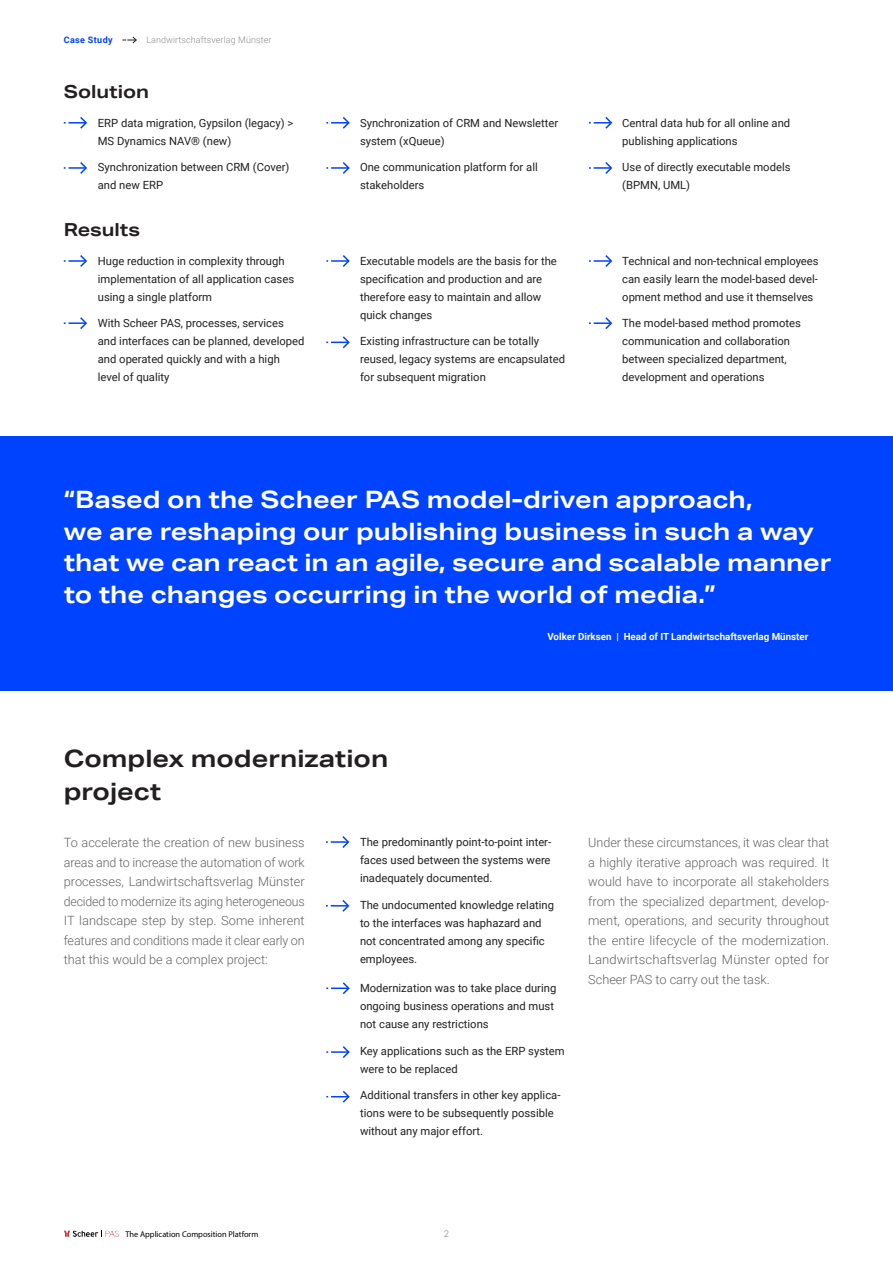
<style>
.page{position:relative;width:893px;height:1263px;background:#fff}
.page>*{position:absolute;margin:0;border:0;box-sizing:border-box;transform-origin:0 0}
.t1{font:700 24px/31.5px "Aktiv Grotesk Ex";color:#fff}
.t2{font:700 24px/33px "Aktiv Grotesk Ex";color:#231f20}
.t3{font:700 18px "Aktiv Grotesk Ex";color:#231f20}
.t4{font:300 12.75px/19.5px "Roboto";color:#636366;text-align:justify}
.t5{font:11.25px/18px "Roboto";color:#231f20}
.t6{font:700 9.75px "Roboto";color:#fff}
.t7{font:300 9px "Roboto";letter-spacing:.01em;color:#8a8c8f}
.t8{font:700 9px "Roboto";letter-spacing:.045em;color:#0043ff}
.t9{font:9px "Inter";color:#7d8d9a}
.t10{font:8.4px "Myriad Pro";color:#000}
</style>
<div class="page">
<div style="left:0;top:436px;width:893px;height:255px;background:#0043ff"></div>
<svg style="left:64px;top:117px;width:23px;height:12px"></svg>
<svg style="left:64px;top:255px;width:23px;height:12px"></svg>
<svg style="left:326px;top:836px;width:24px;height:12px"></svg>
<svg style="left:326px;top:900px;width:24px;height:12px"></svg>
<svg style="left:64px;top:162px;width:23px;height:12px"></svg>
<svg style="left:64px;top:317px;width:23px;height:12px"></svg>
<svg style="left:326px;top:117px;width:24px;height:12px"></svg>
<svg style="left:326px;top:255px;width:24px;height:12px"></svg>
<svg style="left:326px;top:982px;width:24px;height:13px"></svg>
<svg style="left:326px;top:1046px;width:24px;height:12px"></svg>
<svg style="left:326px;top:1090px;width:24px;height:13px"></svg>
<svg style="left:589px;top:117px;width:24px;height:12px"></svg>
<svg style="left:589px;top:255px;width:24px;height:12px"></svg>
<svg style="left:326px;top:162px;width:24px;height:12px"></svg>
<svg style="left:326px;top:336px;width:24px;height:13px"></svg>
<svg style="left:589px;top:162px;width:24px;height:12px"></svg>
<svg style="left:589px;top:317px;width:24px;height:12px"></svg>
<svg style="left:122px;top:36px;width:15px;height:8px"></svg>
<svg style="left:64px;top:1230px;width:55px;height:7px"></svg>
<p class="t8" style="left:64px;top:34px;width:51px">Case Study</p>
<p class="t7" style="left:146px;top:34px;width:127px">Landwirtschaftsverlag Münster</p>
<h2 class="t3" style="left:64px;top:81px;width:87px">Solution</h2>
<p class="t5" style="left:98px;top:113px;width:197px">ERP data migration, Gypsilon (legacy) &gt;<br>MS Dynamics NAV® (new)</p>
<p class="t5" style="left:98px;top:158px;width:193px">Synchronization between CRM (Cover) and new ERP</p>
<h2 class="t3" style="left:64px;top:219px;width:78px">Results</h2>
<p class="t5" style="left:98px;top:251px;width:198px">Huge reduction in complexity through implementation of all application cases using a single platform</p>
<p class="t5" style="left:98px;top:314px;width:208px">With Scheer PAS, processes, services and interfaces can be planned, developed and operated quickly and with a high level of quality</p>
<p class="t5" style="left:360px;top:113px;width:200px">Synchronization of CRM and Newsletter system (xQueue)</p>
<p class="t5" style="left:360px;top:158px;width:179px">One communication platform for all stakeholders</p>
<p class="t5" style="left:360px;top:251px;width:198px">Executable models are the basis for the specification and production and are therefore easy to maintain and allow quick changes</p>
<p class="t5" style="left:360px;top:332px;width:206px">Existing infrastructure can be totally reused, legacy systems are encapsulated for subsequent migration</p>
<p class="t5" style="left:622px;top:113px;width:169px">Central data hub for all online and publishing applications</p>
<p class="t5" style="left:622px;top:158px;width:170px">Use of directly executable models (BPMN, UML)</p>
<p class="t5" style="left:622px;top:251px;width:198px;text-align:justify">Technical and non-technical employees can easily learn the model-based devel&shy;opment method and use it themselves</p>
<p class="t5" style="left:622px;top:314px;width:180px">The model-based method promotes communication and collaboration between specialized department, development and operations</p>
<h1 class="t1" style="left:64px;top:483px;width:769px">“Based on the Scheer PAS model-driven approach,<br>we are reshaping our publishing business in such a way that we can react in an agile, secure and scalable manner to the changes occurring in the world of media.”</h1>
<p class="t6" style="left:547px;top:630px;width:262px">Volker Dirksen | Head of IT Landwirtschaftsverlag Münster</p>
<h1 class="t2" style="left:64px;top:742px;width:326px">Complex modernization project</h1>
<p class="t5" style="left:360px;top:833px;width:193px;text-align:justify">The predominantly point-to-point inter&shy;faces used between the systems were inadequately documented.</p>
<p class="t5" style="left:360px;top:895px;width:196px">The undocumented knowledge relating to the interfaces was haphazard and not concentrated among any specific employees.</p>
<p class="t4" style="left:64px;top:833px;width:242px">To accelerate the creation of new business areas and to increase the automation of work processes, Landwirtschaftsverlag Münster decided to modernize its aging heterogeneous IT landscape step by step. Some inherent features and conditions made it clear early on that this would be a complex project:</p>
<p class="t5" style="left:360px;top:979px;width:198px">Modernization was to take place during ongoing business operations and must not cause any restrictions</p>
<p class="t5" style="left:360px;top:1041px;width:206px">Key applications such as the ERP system were to be replaced</p>
<p class="t5" style="left:360px;top:1086px;width:202px">Additional transfers in other key applica&shy;tions were to be subsequently possible without any major effort.</p>
<p class="t4" style="left:588px;top:833px;width:242px">Under these circumstances, it was clear that a highly iterative approach was required. It would have to incorporate all stakeholders from the specialized department, develop&shy;ment, operations, and security throughout the entire lifecycle of the modernization.<br>Landwirtschaftsverlag Münster opted for Scheer PAS to carry out the task.</p>
<p class="t10" style="left:125px;top:1229px;width:134px">The Application Composition Platform</p>
<p class="t9" style="left:444px;top:1227px;width:7px">2</p>
</div>
